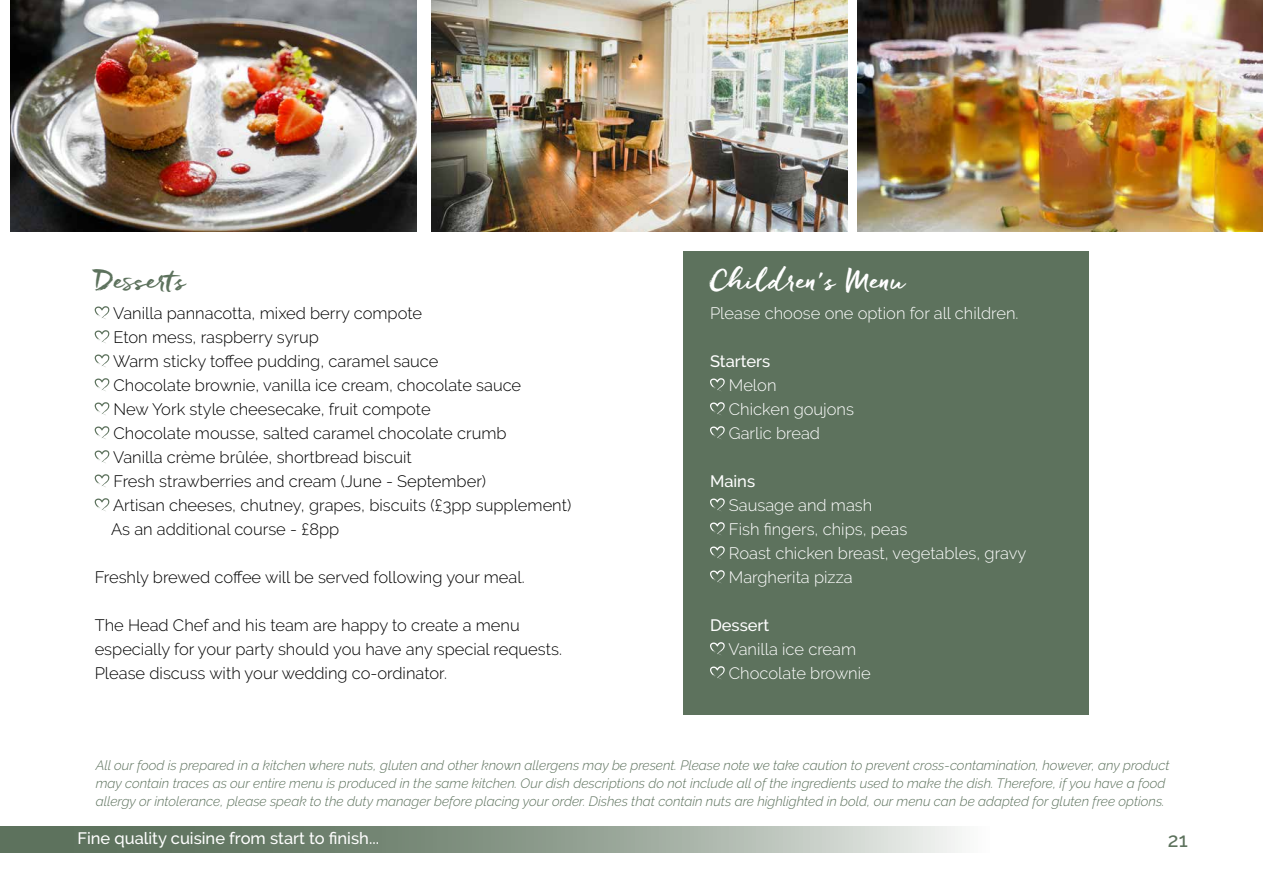
<style>
.page{position:relative;width:1263px;height:893px;background:#fff}
.page>*{position:absolute;margin:0;border:0;box-sizing:border-box;transform-origin:0 0}
.t1{font:28.5px "Freeland";color:#fff}
.t2{font:28.5px "Freeland";color:#5d725d}
.t3{font:500 20.1px "Raleway";color:#5d725d}
.t4{font:300 16.5px/24px "Raleway";color:#000}
.t5{font:300 16.5px/24px "Raleway";color:#fff}
.t6{font:500 16.5px "Raleway";color:#fff}
.t7{font:italic 300 13.5px/18px "Raleway";color:#5d725d}
</style>
<div class="page">
<div style="left:683px;top:251px;width:406px;height:463px;background:#5d725d"></div>
<svg style="left:0;top:826px;width:962px;height:26px;background:#8e9d8e"></svg>
<svg style="left:95px;top:306px;width:14px;height:13px"></svg>
<svg style="left:95px;top:330px;width:14px;height:13px"></svg>
<svg style="left:95px;top:354px;width:14px;height:13px"></svg>
<svg style="left:95px;top:378px;width:14px;height:13px"></svg>
<svg style="left:95px;top:402px;width:14px;height:13px"></svg>
<svg style="left:95px;top:426px;width:14px;height:13px"></svg>
<svg style="left:95px;top:450px;width:14px;height:13px"></svg>
<svg style="left:95px;top:474px;width:14px;height:13px"></svg>
<svg style="left:95px;top:498px;width:14px;height:13px"></svg>
<svg style="left:710px;top:378px;width:15px;height:13px"></svg>
<svg style="left:710px;top:402px;width:15px;height:13px"></svg>
<svg style="left:710px;top:426px;width:15px;height:13px"></svg>
<svg style="left:710px;top:498px;width:15px;height:13px"></svg>
<svg style="left:710px;top:522px;width:15px;height:13px"></svg>
<svg style="left:710px;top:546px;width:15px;height:13px"></svg>
<svg style="left:710px;top:570px;width:15px;height:13px"></svg>
<svg style="left:710px;top:642px;width:15px;height:13px"></svg>
<svg style="left:710px;top:666px;width:15px;height:13px"></svg>
<img style="left:10px;top:0;width:406px;height:232px">
<img style="left:432px;top:0;width:415px;height:232px">
<img style="left:858px;top:0;width:405px;height:232px">
<h1 class="t2" style="left:95px;top:261px;width:93px">Desserts</h1>
<p class="t4" style="left:111px;top:301px;width:462px">Vanilla pannacotta, mixed berry compote<br>Eton mess, raspberry syrup<br>Warm sticky toffee pudding, caramel sauce<br>Chocolate brownie, vanilla ice cream, chocolate sauce<br>New York style cheesecake, fruit compote<br>Chocolate mousse, salted caramel chocolate crumb<br>Vanilla crème brûlée, shortbread biscuit<br>Fresh strawberries and cream (June - September)<br>Artisan cheeses, chutney, grapes, biscuits (£3pp supplement)<br>As an additional course - £8pp</p>
<p class="t4" style="left:95px;top:565px;width:431px">Freshly brewed coffee will be served following your meal.</p>
<p class="t4" style="left:95px;top:613px;width:469px">The Head Chef and his team are happy to create a menu especially for your party should you have any special requests.<br>Please discuss with your wedding co-ordinator.</p>
<h1 class="t1" style="left:710px;top:261px;width:197px">Children’s Menu</h1>
<p class="t5" style="left:710px;top:301px;width:310px">Please choose one option for all children.</p>
<p class="t6" style="left:710px;top:352px;width:62px">Starters</p>
<p class="t5" style="left:729px;top:373px;width:127px">Melon<br>Chicken goujons<br>Garlic bread</p>
<p class="t6" style="left:710px;top:472px;width:47px">Mains</p>
<p class="t5" style="left:729px;top:493px;width:299px">Sausage and mash<br>Fish fingers, chips, peas<br>Roast chicken breast, vegetables, gravy<br>Margherita pizza</p>
<p class="t6" style="left:710px;top:616px;width:61px">Dessert</p>
<p class="t5" style="left:728px;top:637px;width:144px">Vanilla ice cream<br>Chocolate brownie</p>
<p class="t7" style="left:96px;top:756px;width:1075px">All our food is prepared in a kitchen where nuts, gluten and other known allergens may be present. Please note we take caution to prevent cross-contamination, however, any product may contain traces as our entire menu is produced in the same kitchen. Our dish descriptions do not include all of the ingredients used to make the dish. Therefore, if you have a food allergy or intolerance, please speak to the duty manager before placing your order. Dishes that contain nuts are highlighted in bold, our menu can be adapted for gluten free options.</p>
<p class="t6" style="left:77px;top:828px;width:303px">Fine quality cuisine from start to finish...</p>
<p class="t3" style="left:1168px;top:828px;width:21px">21</p>
</div>
